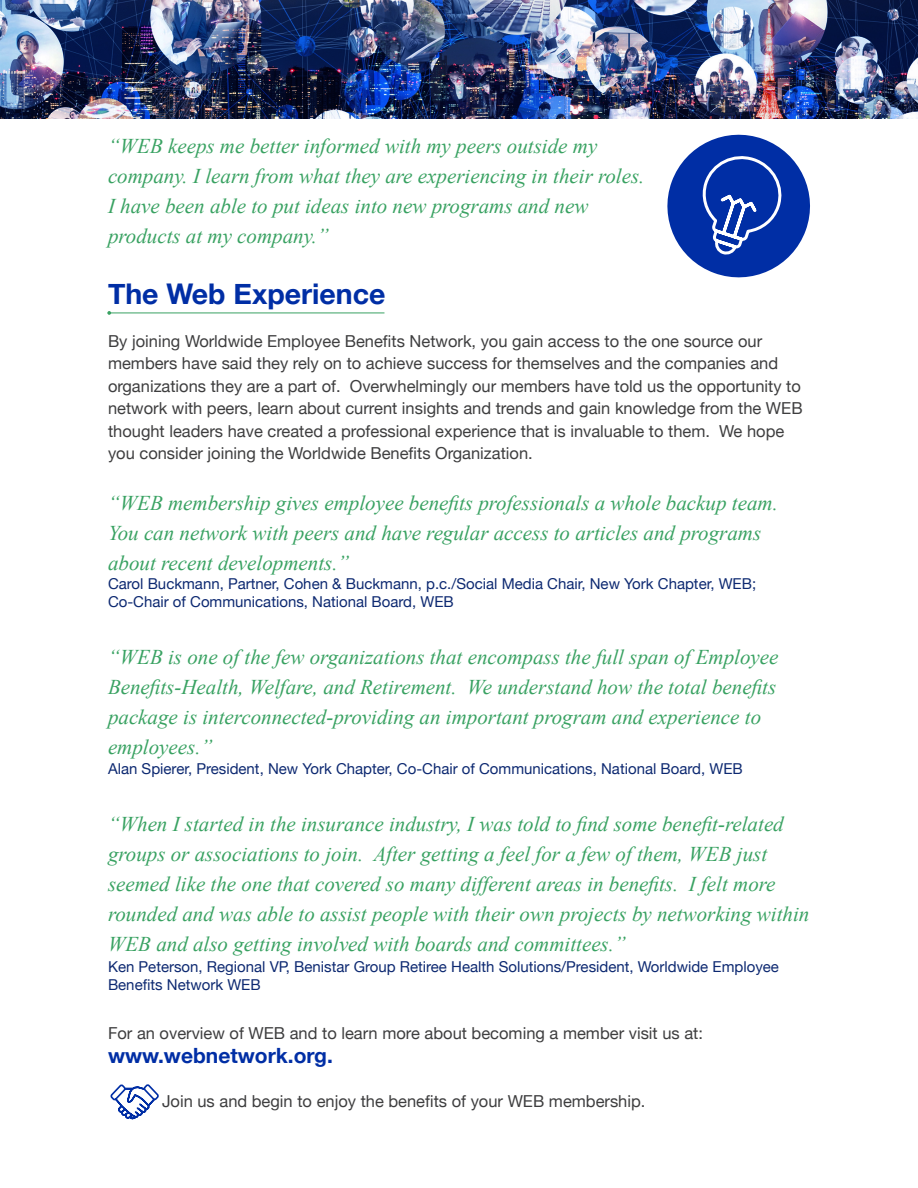
<style>
.page{position:relative;width:918px;height:1188px;background:#fff}
.page>*{position:absolute;margin:0;border:0;box-sizing:border-box;transform-origin:0 0}
.Headers{font:700 28.5px "Helvetica Neue";color:#002ea5}
.t1{font:italic 21px/30px "Times New Roman";color:#39a262}
.BodyCopy{font:700 21px "Helvetica Neue";color:#002ea5}
.BodyCopy-2{font:16.5px/22.5px "Helvetica Neue";color:#3e3e3f}
.t2{font:15px/18px "Helvetica Neue";color:#0d2971}
</style>
<div class="page">
<img style="left:0;top:0;width:918px;height:119px">
<hr style="left:108px;top:313px;width:276px;height:1px;background:#39a262">
<svg style="left:107px;top:311px;width:4px;height:4px"></svg>
<svg style="left:667px;top:134px;width:143px;height:144px"></svg>
<svg style="left:110px;top:1084px;width:49px;height:36px"></svg>
<p class="t1" style="left:108px;top:130px;width:538px">“WEB keeps me better informed with my peers outside my company. I learn from what they are experiencing in their roles.<br>I have been able to put ideas into new programs and new products at my company.”</p>
<p class="Headers" style="left:108px;top:272px;width:279px">The Web Experience</p>
<p class="BodyCopy-2" style="left:108px;top:331px;width:696px">By joining Worldwide Employee Benefits Network, you gain access to the one source our members have said they rely on to achieve success for themselves and the companies and organizations they are a part of. Overwhelmingly our members have told us the opportunity to network with peers, learn about current insights and trends and gain knowledge from the WEB thought leaders have created a professional experience that is invaluable to them. We hope you consider joining the Worldwide Benefits Organization.</p>
<p class="t1" style="left:108px;top:487px;width:671px">“WEB membership gives employee benefits professionals a whole backup team.<br>You can network with peers and have regular access to articles and programs about recent developments.”</p>
<p class="t2" style="left:108px;top:576px;width:650px">Carol Buckmann, Partner, Cohen &amp; Buckmann, p.c./Social Media Chair, New York Chapter, WEB;<br>Co-Chair of Communications, National Board, WEB</p>
<p class="t1" style="left:108px;top:642px;width:672px">“WEB is one of the few organizations that encompass the full span of Employee Benefits-Health, Welfare, and Retirement. We understand how the total benefits package is interconnected-providing an important program and experience to employees.”</p>
<p class="t2" style="left:108px;top:760px;width:636px">Alan Spierer, President, New York Chapter, Co-Chair of Communications, National Board, WEB</p>
<p class="t1" style="left:108px;top:808px;width:703px">“When I started in the insurance industry, I was told to find some benefit-related groups or associations to join. After getting a feel for a few of them, WEB just seemed like the one that covered so many different areas in benefits. I felt more rounded and was able to assist people with their own projects by networking within WEB and also getting involved with boards and committees.”</p>
<p class="t2" style="left:108px;top:958px;width:672px">Ken Peterson, Regional VP, Benistar Group Retiree Health Solutions/President, Worldwide Employee<br>Benefits Network WEB</p>
<p class="BodyCopy-2" style="left:108px;top:1023px;width:597px">For an overview of WEB and to learn more about becoming a member visit us at:</p>
<p class="BodyCopy" style="left:108px;top:1039px;width:226px">www.webnetwork.org.</p>
<p class="BodyCopy-2" style="left:162px;top:1091px;width:485px">Join us and begin to enjoy the benefits of your WEB membership.</p>
</div>
